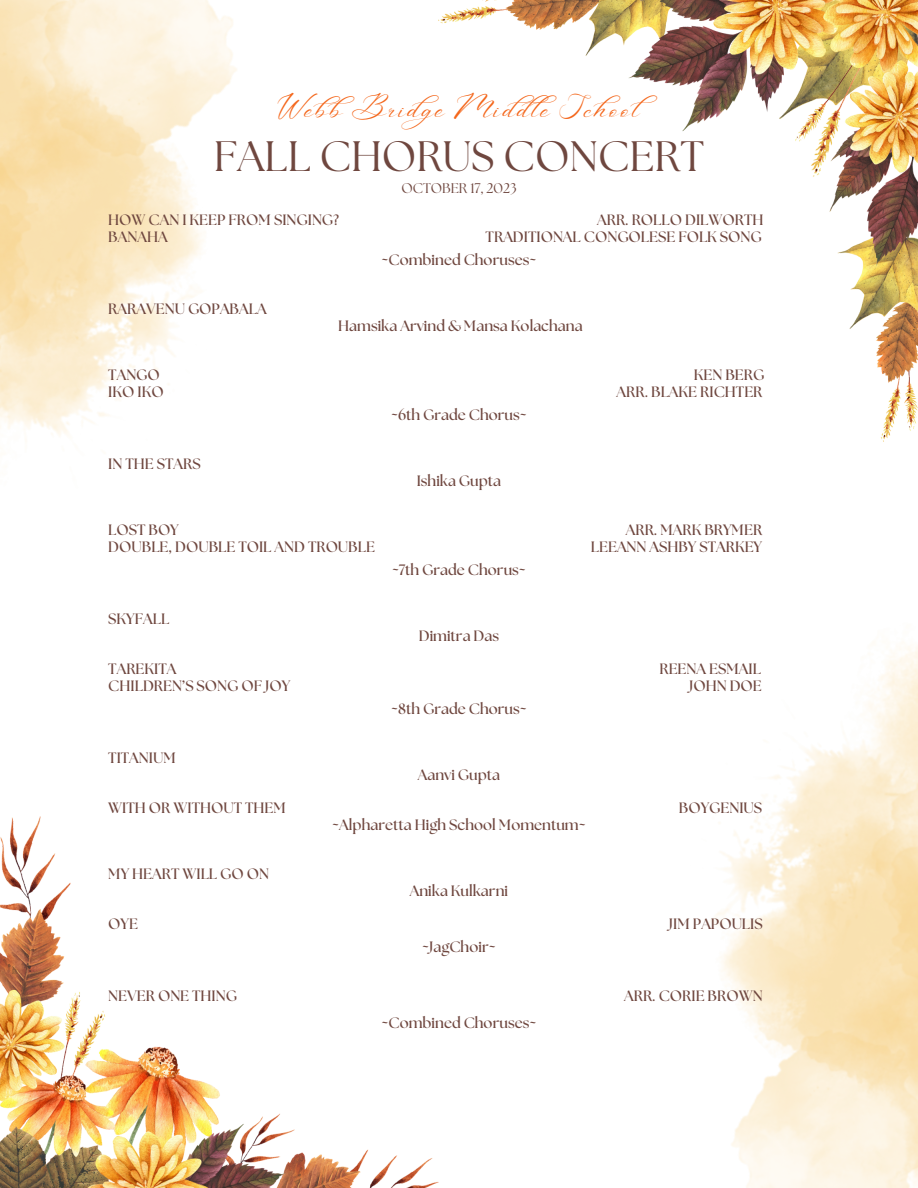
<style>
.page{position:relative;width:918px;height:1188px;background:#fff}
.page>*{position:absolute;margin:0;border:0;box-sizing:border-box;transform-origin:0 0}
.t1{font:42.45px "The Seasons";color:#6f473f}
.t2{font:16.05px "Aniyah";letter-spacing:.105em;color:#f4671c}
.t3{font:700 15px "The Seasons";color:#6f473f}
.t4{font:13.95px "The Seasons";color:#6f473f}
</style>
<div class="page">
<img style="left:0;top:816px;width:439px;height:372px">
<img style="left:439px;top:0;width:479px;height:442px">
<img style="left:0;top:0;width:237px;height:436px">
<img style="left:716px;top:646px;width:202px;height:542px">
<p class="t2" style="left:278px;top:103px;width:383px">WebbBridge Midle School</p>
<p class="t1" style="left:214px;top:137px;width:492px">FALL CHORUS CONCERT</p>
<p class="t4" style="left:401px;top:182px;width:117px">OCTOBER 17, 2023</p>
<p class="t3" style="left:108px;top:213px;width:232px">HOW CAN I KEEP FROM SINGING?</p>
<p class="t3" style="left:597px;top:213px;width:168px">ARR. ROLLO DILWORTH</p>
<p class="t3" style="left:108px;top:230px;width:61px">BANAHA</p>
<p class="t3" style="left:486px;top:230px;width:278px">TRADITIONAL CONGOLESE FOLK SONG</p>
<p class="t3" style="left:381px;top:253px;width:157px">~Combined Choruses~</p>
<p class="t3" style="left:108px;top:302px;width:160px">RARAVENU GOPABALA</p>
<p class="t3" style="left:338px;top:319px;width:246px">Hamsika Arvind &amp; Mansa Kolachana</p>
<p class="t3" style="left:108px;top:368px;width:53px">TANGO</p>
<p class="t3" style="left:694px;top:368px;width:72px">KEN BERG</p>
<p class="t3" style="left:108px;top:385px;width:57px">IKO IKO</p>
<p class="t3" style="left:617px;top:385px;width:147px">ARR. BLAKE RICHTER</p>
<p class="t3" style="left:391px;top:408px;width:137px">~6th Grade Chorus~</p>
<p class="t3" style="left:108px;top:457px;width:94px">IN THE STARS</p>
<p class="t3" style="left:417px;top:474px;width:86px">Ishika Gupta</p>
<p class="t3" style="left:108px;top:523px;width:72px">LOST BOY</p>
<p class="t3" style="left:626px;top:523px;width:138px">ARR. MARK BRYMER</p>
<p class="t3" style="left:108px;top:540px;width:268px">DOUBLE, DOUBLE TOIL AND TROUBLE</p>
<p class="t3" style="left:591px;top:540px;width:173px">LEEANN ASHBY STARKEY</p>
<p class="t3" style="left:392px;top:563px;width:135px">~7th Grade Chorus~</p>
<p class="t3" style="left:108px;top:612px;width:62px">SKYFALL</p>
<p class="t3" style="left:419px;top:629px;width:82px">Dimitra Das</p>
<p class="t3" style="left:108px;top:662px;width:70px">TAREKITA</p>
<p class="t3" style="left:659px;top:662px;width:103px">REENA ESMAIL</p>
<p class="t3" style="left:108px;top:679px;width:183px">CHILDREN’S SONG OF JOY</p>
<p class="t3" style="left:689px;top:679px;width:74px">JOHN DOE</p>
<p class="t3" style="left:391px;top:702px;width:137px">~8th Grade Chorus~</p>
<p class="t3" style="left:108px;top:751px;width:69px">TITANIUM</p>
<p class="t3" style="left:418px;top:768px;width:84px">Aanvi Gupta</p>
<p class="t3" style="left:108px;top:801px;width:179px">WITH OR WITHOUT THEM</p>
<p class="t3" style="left:679px;top:801px;width:85px">BOYGENIUS</p>
<p class="t3" style="left:332px;top:818px;width:255px">~Alpharetta High School Momentum~</p>
<p class="t3" style="left:108px;top:867px;width:162px">MY HEART WILL GO ON</p>
<p class="t3" style="left:410px;top:884px;width:100px">Anika Kulkarni</p>
<p class="t3" style="left:108px;top:917px;width:31px">OYE</p>
<p class="t3" style="left:669px;top:917px;width:95px">JIM PAPOULIS</p>
<p class="t3" style="left:422px;top:940px;width:75px">~JagChoir~</p>
<p class="t3" style="left:108px;top:989px;width:130px">NEVER ONE THING</p>
<p class="t3" style="left:624px;top:989px;width:140px">ARR. CORIE BROWN</p>
<p class="t3" style="left:381px;top:1016px;width:157px">~Combined Choruses~</p>
</div>
